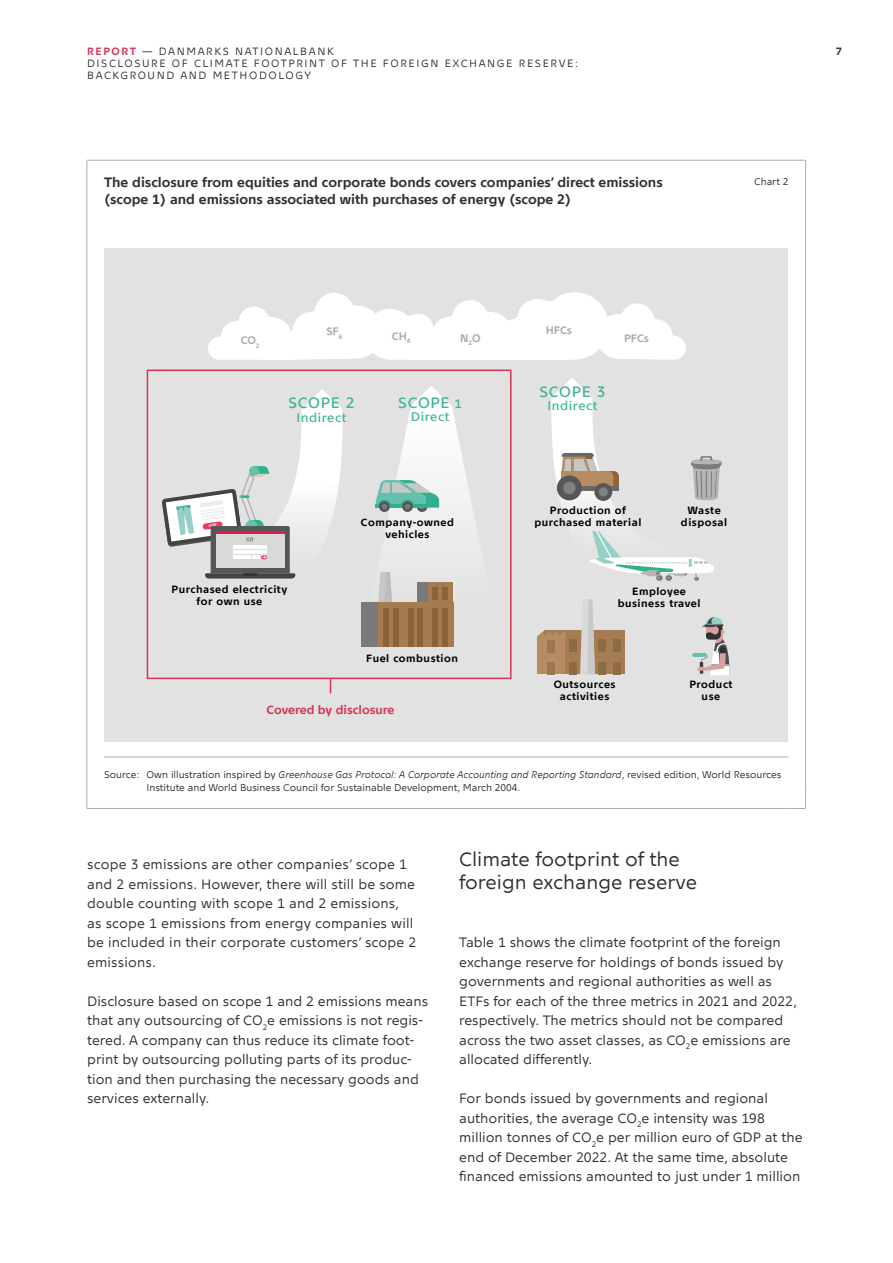
<style>
.page{position:relative;width:893px;height:1263px;background:#fff}
.page>*{position:absolute;margin:0;border:0;box-sizing:border-box;transform-origin:0 0}
.H2_subheading_13_15{font:19.5px/22.5px "Nationalbank";color:#303030}
.Bokstekst{font:500 15px "Nationalbank";letter-spacing:.05em;color:#3fb498}
.Brød{font:13.5px/19.5px "Nationalbank";color:#303030}
.Elementoverskrift{font:700 13.5px/16.5px "Nationalbank";color:#303030}
.Bokstekst-2{font:500 12.45px "Nationalbank";letter-spacing:.05em;color:#3fb498}
.H2_subheading_13_15-2{font:700 12px "Nationalbank";color:#d23757}
.H3_mellemrubrik_9_13{font:700 10.8px "Nationalbank";color:#acacac}
.Bokstekst-3{font:700 10.5px/12px "Nationalbank";letter-spacing:.05em;color:#000;text-align:center}
.t1{font:10.5px/12px "Nationalbank";letter-spacing:.15em;color:#303030}
.t2{font:700 10.5px "Nationalbank";color:#303030}
.Note{font:9.75px/13.5px "Nationalbank";color:#303030}
.Elementnummerering{font:9.75px "Nationalbank";color:#303030}
.s1{font-weight:700;color:#d23757}
.s2{font-size:12.45px}
.s3{font-style:italic}
</style>
<div class="page">
<svg style="left:88px;top:160px;width:16px;height:1px"></svg>
<hr style="left:87px;top:160px;width:1px;height:81px;background:#acacac">
<hr style="left:104px;top:160px;width:586px;height:1px;background:#acacac">
<hr style="left:690px;top:160px;width:98px;height:1px;background:#acacac">
<svg style="left:788px;top:160px;width:17px;height:1px"></svg>
<hr style="left:805px;top:160px;width:1px;height:81px;background:#acacac">
<hr style="left:87px;top:241px;width:1px;height:516px;background:#acacac">
<hr style="left:805px;top:241px;width:1px;height:516px;background:#acacac">
<hr style="left:87px;top:757px;width:1px;height:34px;background:#acacac">
<hr style="left:805px;top:757px;width:1px;height:34px;background:#acacac">
<svg style="left:87px;top:791px;width:17px;height:18px"></svg>
<hr style="left:104px;top:808px;width:586px;height:1px;background:#acacac">
<hr style="left:690px;top:808px;width:98px;height:1px;background:#acacac">
<svg style="left:788px;top:791px;width:18px;height:18px"></svg>
<hr style="left:104px;top:757px;width:586px;height:1px;background:#acacac">
<hr style="left:690px;top:757px;width:98px;height:1px;background:#acacac">
<div style="left:104px;top:248px;width:683px;height:493px;background:#e2e2e2"></div>
<svg style="left:208px;top:292px;width:478px;height:68px"></svg>
<div style="left:262px;top:346px;width:31px;height:14px;background:#fff"></div>
<div style="left:407px;top:346px;width:159px;height:14px;background:#fff"></div>
<svg style="left:375px;top:386px;width:103px;height:256px"></svg>
<div style="left:362px;top:602px;width:16px;height:45px;background:#7a7a7a"></div>
<div style="left:378px;top:602px;width:75px;height:45px;background:#a57c52"></div>
<div style="left:383px;top:609px;width:6px;height:38px;background:#8d6239"></div>
<div style="left:393px;top:609px;width:6px;height:38px;background:#8d6239"></div>
<div style="left:408px;top:609px;width:6px;height:38px;background:#8d6239"></div>
<div style="left:417px;top:609px;width:6px;height:38px;background:#8d6239"></div>
<div style="left:432px;top:609px;width:6px;height:38px;background:#8d6239"></div>
<div style="left:442px;top:609px;width:6px;height:38px;background:#8d6239"></div>
<div style="left:432px;top:587px;width:6px;height:13px;background:#8d6239"></div>
<div style="left:442px;top:587px;width:6px;height:13px;background:#8d6239"></div>
<svg style="left:330px;top:679px;width:1px;height:14px"></svg>
<div style="left:147px;top:369px;width:365px;height:310px;border:2px solid #d23757"></div>
<svg style="left:537px;top:378px;width:193px;height:297px"></svg>
<svg style="left:162px;top:389px;width:181px;height:190px"></svg>
<p class="t1" style="left:87px;top:45px;width:492px"><span class="s1">REPORT</span> — DANMARKS NATIONALBANK<br>DISCLOSURE OF CLIMATE FOOTPRINT OF THE FOREIGN EXCHANGE RESERVE:<br>BACKGROUND AND METHODOLOGY</p>
<p class="t2" style="left:836px;top:45px;width:8px">7</p>
<p class="Elementoverskrift" style="left:104px;top:174px;width:560px">The disclosure from equities and corporate bonds covers companies’ direct emissions (scope 1) and emissions associated with purchases of energy (scope 2)</p>
<p class="Elementnummerering" style="left:754px;top:175px;width:36px">Chart 2</p>
<p class="H3_mellemrubrik_9_13" style="left:326px;top:325px;width:18px">SF<sub>6</sub></p>
<p class="H3_mellemrubrik_9_13" style="left:241px;top:334px;width:20px">CO<sub>2</sub></p>
<p class="H3_mellemrubrik_9_13" style="left:392px;top:329px;width:20px">CH<sub>4</sub></p>
<p class="H3_mellemrubrik_9_13" style="left:460px;top:331px;width:22px">N<sub>2</sub>O</p>
<p class="Bokstekst" style="left:288px;top:394px;width:67px">SCOPE 2</p>
<p class="Bokstekst-2" style="left:296px;top:410px;width:52px">Indirect</p>
<p class="Bokstekst" style="left:398px;top:394px;width:65px">SCOPE <span class="s2">1</span></p>
<p class="Bokstekst-2" style="left:411px;top:410px;width:40px">Direct</p>
<p class="Bokstekst-3" style="left:172px;top:583px;width:117px">Purchased electricity for own use</p>
<p class="Bokstekst-3" style="left:361px;top:516px;width:94px">Company-owned vehicles</p>
<p class="Bokstekst-3" style="left:366px;top:652px;width:93px">Fuel combustion</p>
<p class="H2_subheading_13_15-2" style="left:266px;top:702px;width:130px">Covered by disclosure</p>
<p class="H3_mellemrubrik_9_13" style="left:546px;top:324px;width:28px">HFCs</p>
<p class="Bokstekst" style="left:539px;top:383px;width:67px">SCOPE 3</p>
<p class="Bokstekst-2" style="left:547px;top:398px;width:52px">Indirect</p>
<p class="H3_mellemrubrik_9_13" style="left:624px;top:331px;width:26px">PFCs</p>
<p class="Bokstekst-3" style="left:534px;top:504px;width:108px">Production of purchased material</p>
<p class="Bokstekst-3" style="left:681px;top:504px;width:48px">Waste disposal</p>
<p class="Bokstekst-3" style="left:618px;top:585px;width:84px">Employee business travel</p>
<p class="Bokstekst-3" style="left:554px;top:678px;width:63px">Outsources activities</p>
<p class="Bokstekst-3" style="left:689px;top:678px;width:45px">Product use</p>
<p class="Note" style="left:147px;top:768px;width:636px;text-indent:-43px">Source: Own illustration inspired by <span class="s3">Greenhouse Gas Protocol: A Corporate Accounting and Reporting Standard</span>, revised edition, World Resources<br>Institute and World Business Council for Sustainable Development, March 2004.</p>
<p class="Brød" style="left:87px;top:855px;width:331px">scope 3 emissions are other companies’ scope 1 and 2 emissions. However, there will still be some double counting with scope 1 and 2 emissions, as scope 1 emissions from energy companies will be included in their corporate customers’ scope 2 emissions.</p>
<p class="Brød" style="left:87px;top:991px;width:342px">Disclosure based on scope 1 and 2 emissions means that any outsourcing of CO<sub>2</sub>e emissions is not regis&shy;tered. A company can thus reduce its climate foot&shy;print by outsourcing polluting parts of its produc&shy;tion and then purchasing the necessary goods and services externally.</p>
<p class="H2_subheading_13_15" style="left:459px;top:848px;width:239px">Climate footprint of the foreign exchange reserve</p>
<p class="Brød" style="left:459px;top:933px;width:339px">Table 1 shows the climate footprint of the foreign exchange reserve for holdings of bonds issued by governments and regional authorities as well as ETFs for each of the three metrics in 2021 and 2022, respectively. The metrics should not be compared across the two asset classes, as CO<sub>2</sub>e emissions are allocated differently.</p>
<p class="Brød" style="left:459px;top:1089px;width:345px">For bonds issued by governments and regional authorities, the average CO<sub>2</sub>e intensity was 198 million tonnes of CO<sub>2</sub>e per million euro of GDP at the end of December 2022. At the same time, absolute financed emissions amounted to just under 1 million</p>
</div>
